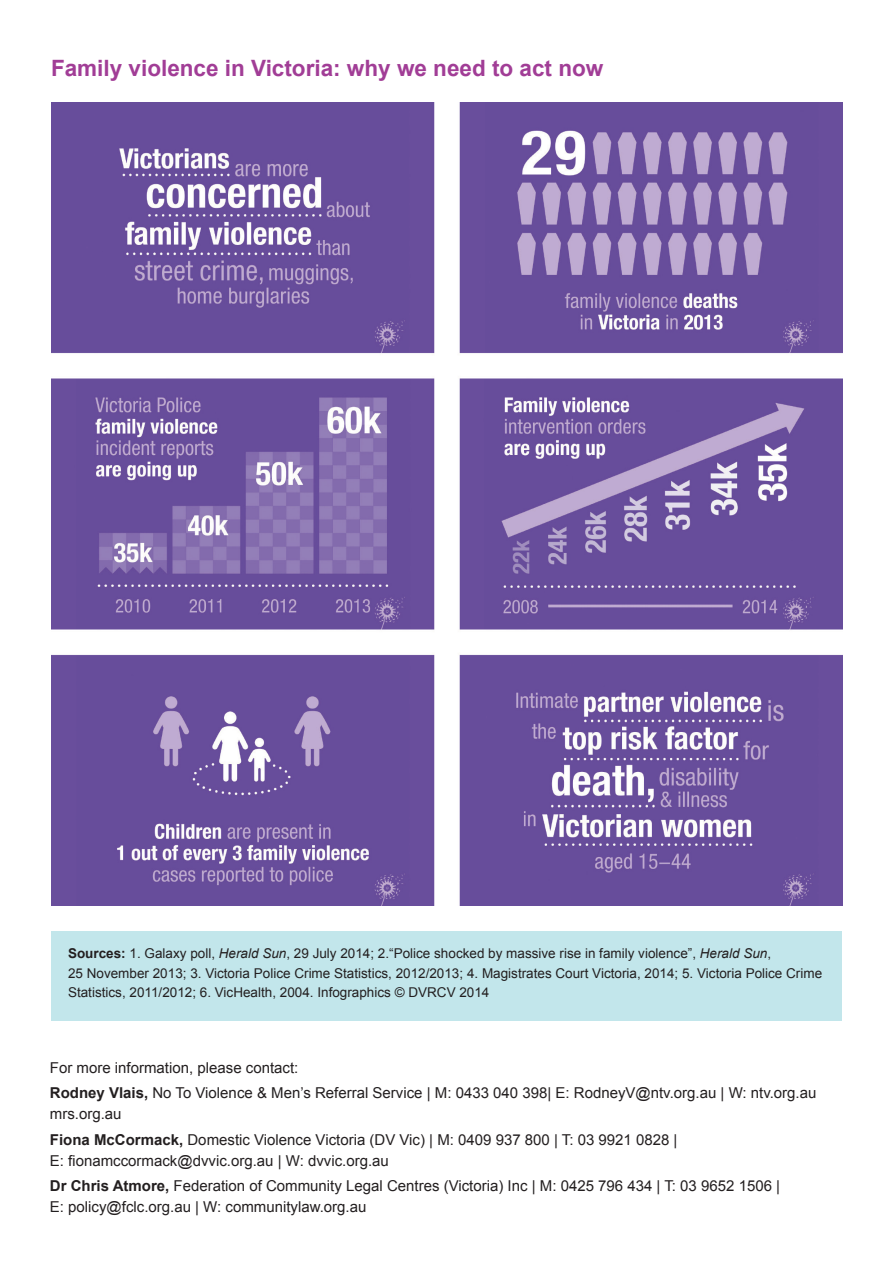
<style>
.page{position:relative;width:893px;height:1263px;background:#fff}
.page>*{position:absolute;margin:0;border:0;box-sizing:border-box;transform-origin:0 0}
.t1{font:700 22.5px "Arial";color:#a13d96}
.t2{font:15px/25.2px "Arial";color:#231f20}
.t3{font:13.5px/19.5px "Arial";color:#231f20}
.s1{font-weight:700}
.s2{font-style:italic}
</style>
<div class="page">
<img style="left:51px;top:102px;width:791px;height:804px">
<div style="left:51px;top:931px;width:791px;height:89px;background:#c2e6eb"></div>
<h1 class="t1" style="left:51px;top:53px;width:554px">Family violence in Victoria: why we need to act now</h1>
<p class="t3" style="left:68px;top:944px;width:756px"><span class="s1">Sources:</span> 1. Galaxy poll, <span class="s2">Herald Sun</span>, 29 July 2014; 2.“Police shocked by massive rise in family violence”, <span class="s2">Herald Sun</span>,<br>25 November 2013; 3. Victoria Police Crime Statistics, 2012/2013; 4. Magistrates Court Victoria, 2014; 5. Victoria Police Crime<br>Statistics, 2011/2012; 6. VicHealth, 2004. Infographics © DVRCV 2014</p>
<p class="t2" style="left:50px;top:1055px;width:768px">For more information, please contact:<br><span class="s1">Rodney Vlais,</span> No To Violence &amp; Men’s Referral Service | M: 0433 040 398| E: RodneyV@ntv.org.au | W: ntv.org.au</p>
<p class="t2" style="left:50px;top:1102px;width:629px">mrs.org.au<br><span class="s1">Fiona McCormack,</span> Domestic Violence Victoria (DV Vic) | M: 0409 937 800 | T: 03 9921 0828 |</p>
<p class="t2" style="left:50px;top:1148px;width:732px">E: fionamccormack@dvvic.org.au | W: dvvic.org.au<br><span class="s1">Dr Chris Atmore,</span> Federation of Community Legal Centres (Victoria) Inc | M: 0425 796 434 | T: 03 9652 1506 |</p>
<p class="t2" style="left:50px;top:1194px;width:318px">E: policy@fclc.org.au | W: communitylaw.org.au</p>
</div>
